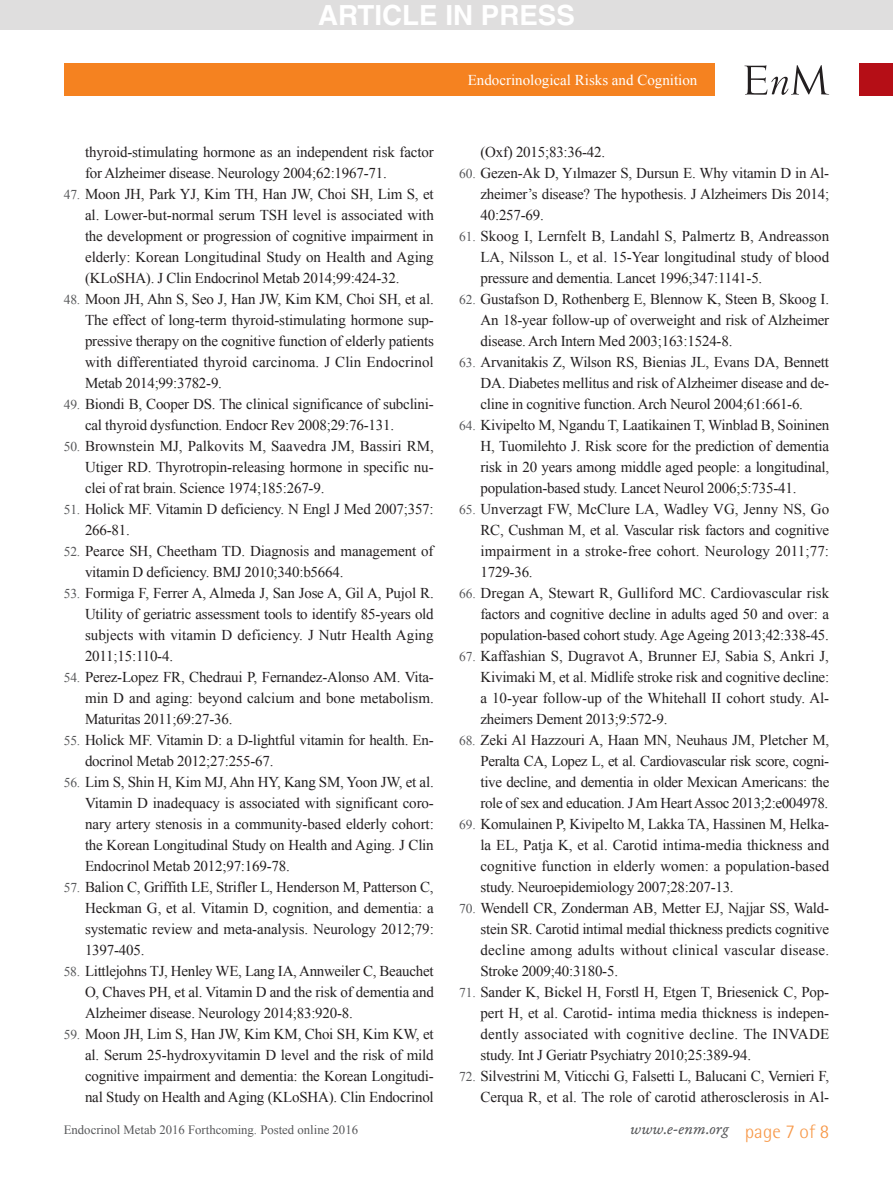
<style>
.page{position:relative;width:893px;height:1191px;background:#fff}
.page>*{position:absolute;margin:0;border:0;box-sizing:border-box;transform-origin:0 0}
.t1{font:700 27.75px "Helvetica LT Std";color:#fff}
.t2{font:16.5px "Garamond Premr Pro It Capt";color:#57585a}
.참고문헌2{font:15px/21px "Times New Roman";letter-spacing:-.015em;color:#231f20;text-align:justify}
.t3{font:15px "Times New Roman";color:#fff}
.t4{font:12.75px "Times New Roman";color:#57585a}
.s1{font-size:13.5px;color:#57585a}
.s2{font-family:"Rotis Semi Sans Std";font-weight:300;font-size:19.5px;color:#f79848}
</style>
<div class="page">
<div style="left:859px;top:64px;width:34px;height:32px;background:#b50e16"></div>
<div style="left:64px;top:64px;width:650px;height:32px;background:#f58220"></div>
<svg style="left:744px;top:65px;width:85px;height:30px"></svg>
<div style="left:0;top:0;width:893px;height:30px;background:#dfdede"></div>
<h1 class="t1" style="left:318px;top:-2px;width:258px">ARTICLE IN PRESS</h1>
<p class="참고문헌2" style="left:85px;top:141px;width:350px">thyroid-stimulating hormone as an independent risk factor for Alzheimer disease. Neurology 2004;62:1967-71.</p>
<p class="참고문헌2" style="left:85px;top:183px;width:350px;text-indent:-21px"><span class="s1">47.</span> Moon JH, Park YJ, Kim TH, Han JW, Choi SH, Lim S, et al. Lower-but-normal serum TSH level is associated with the development or progression of cognitive impairment in elderly: Korean Longitudinal Study on Health and Aging (KLoSHA). J Clin Endocrinol Metab 2014;99:424-32.</p>
<p class="참고문헌2" style="left:85px;top:288px;width:350px;text-indent:-21px"><span class="s1">48.</span> Moon JH, Ahn S, Seo J, Han JW, Kim KM, Choi SH, et al.<br>The effect of long-term thyroid-stimulating hormone sup&shy;pressive therapy on the cognitive function of elderly patients with differentiated thyroid carcinoma. J Clin Endocrinol Metab 2014;99:3782-9.</p>
<p class="참고문헌2" style="left:85px;top:393px;width:350px;text-indent:-21px"><span class="s1">49.</span> Biondi B, Cooper DS. The clinical significance of subclini&shy;cal thyroid dysfunction. Endocr Rev 2008;29:76-131.</p>
<p class="참고문헌2" style="left:85px;top:435px;width:350px;text-indent:-21px"><span class="s1">50.</span> Brownstein MJ, Palkovits M, Saavedra JM, Bassiri RM, Utiger RD. Thyrotropin-releasing hormone in specific nu&shy;clei of rat brain. Science 1974;185:267-9.</p>
<p class="참고문헌2" style="left:85px;top:498px;width:350px;text-indent:-21px"><span class="s1">51.</span> Holick MF. Vitamin D deficiency. N Engl J Med 2007;357:<br>266-81.</p>
<p class="참고문헌2" style="left:85px;top:540px;width:350px;text-indent:-21px"><span class="s1">52.</span> Pearce SH, Cheetham TD. Diagnosis and management of vitamin D deficiency. BMJ 2010;340:b5664.</p>
<p class="참고문헌2" style="left:85px;top:582px;width:350px;text-indent:-21px"><span class="s1">53.</span> Formiga F, Ferrer A, Almeda J, San Jose A, Gil A, Pujol R.<br>Utility of geriatric assessment tools to identify 85-years old subjects with vitamin D deficiency. J Nutr Health Aging 2011;15:110-4.</p>
<p class="참고문헌2" style="left:85px;top:666px;width:350px;text-indent:-21px"><span class="s1">54.</span> Perez-Lopez FR, Chedraui P, Fernandez-Alonso AM. Vita&shy;min D and aging: beyond calcium and bone metabolism.<br>Maturitas 2011;69:27-36.</p>
<p class="참고문헌2" style="left:85px;top:729px;width:350px;text-indent:-21px"><span class="s1">55.</span> Holick MF. Vitamin D: a D-lightful vitamin for health. En&shy;docrinol Metab 2012;27:255-67.</p>
<p class="참고문헌2" style="left:85px;top:771px;width:350px;text-indent:-21px"><span class="s1">56.</span> Lim S, Shin H, Kim MJ, Ahn HY, Kang SM, Yoon JW, et al.<br>Vitamin D inadequacy is associated with significant coro&shy;nary artery stenosis in a community-based elderly cohort: the Korean Longitudinal Study on Health and Aging. J Clin Endocrinol Metab 2012;97:169-78.</p>
<p class="참고문헌2" style="left:85px;top:876px;width:350px;text-indent:-21px"><span class="s1">57.</span> Balion C, Griffith LE, Strifler L, Henderson M, Patterson C, Heckman G, et al. Vitamin D, cognition, and dementia: a systematic review and meta-analysis. Neurology 2012;79:<br>1397-405.</p>
<p class="참고문헌2" style="left:85px;top:960px;width:350px;text-indent:-21px"><span class="s1">58.</span> Littlejohns TJ, Henley WE, Lang IA, Annweiler C, Beauchet O, Chaves PH, et al. Vitamin D and the risk of dementia and Alzheimer disease. Neurology 2014;83:920-8.</p>
<p class="참고문헌2" style="left:85px;top:1023px;width:350px;text-indent:-21px"><span class="s1">59.</span> Moon JH, Lim S, Han JW, Kim KM, Choi SH, Kim KW, et al. Serum 25-hydroxyvitamin D level and the risk of mild cognitive impairment and dementia: the Korean Longitudi&shy;nal Study on Health and Aging (KLoSHA). Clin Endocrinol</p>
<p class="t3" style="left:468px;top:70px;width:231px">Endocrinological Risks and Cognition</p>
<p class="참고문헌2" style="left:480px;top:141px;width:126px">(Oxf) 2015;83:36-42.</p>
<p class="참고문헌2" style="left:480px;top:162px;width:350px;text-indent:-21px"><span class="s1">60.</span> Gezen-Ak D, Yılmazer S, Dursun E. Why vitamin D in Al&shy;zheimer’s disease? The hypothesis. J Alzheimers Dis 2014; 40:257-69.</p>
<p class="참고문헌2" style="left:480px;top:225px;width:350px;text-indent:-21px"><span class="s1">61.</span> Skoog I, Lernfelt B, Landahl S, Palmertz B, Andreasson LA, Nilsson L, et al. 15-Year longitudinal study of blood pressure and dementia. Lancet 1996;347:1141-5.</p>
<p class="참고문헌2" style="left:480px;top:288px;width:350px;text-indent:-21px"><span class="s1">62.</span> Gustafson D, Rothenberg E, Blennow K, Steen B, Skoog I.<br>An 18-year follow-up of overweight and risk of Alzheimer disease. Arch Intern Med 2003;163:1524-8.</p>
<p class="참고문헌2" style="left:480px;top:351px;width:350px;text-indent:-21px"><span class="s1">63.</span> Arvanitakis Z, Wilson RS, Bienias JL, Evans DA, Bennett DA. Diabetes mellitus and risk of Alzheimer disease and de&shy;cline in cognitive function. Arch Neurol 2004;61:661-6.</p>
<p class="참고문헌2" style="left:480px;top:414px;width:350px;text-indent:-21px"><span class="s1">64.</span> Kivipelto M, Ngandu T, Laatikainen T, Winblad B, Soininen H, Tuomilehto J. Risk score for the prediction of dementia risk in 20 years among middle aged people: a longitudinal, population-based study. Lancet Neurol 2006;5:735-41.</p>
<p class="참고문헌2" style="left:480px;top:498px;width:350px;text-indent:-21px"><span class="s1">65.</span> Unverzagt FW, McClure LA, Wadley VG, Jenny NS, Go RC, Cushman M, et al. Vascular risk factors and cognitive impairment in a stroke-free cohort. Neurology 2011;77:<br>1729-36.</p>
<p class="참고문헌2" style="left:480px;top:582px;width:350px;text-indent:-21px"><span class="s1">66.</span> Dregan A, Stewart R, Gulliford MC. Cardiovascular risk factors and cognitive decline in adults aged 50 and over: a population-based cohort study. Age Ageing 2013;42:338-45.</p>
<p class="참고문헌2" style="left:480px;top:645px;width:350px;text-indent:-21px"><span class="s1">67.</span> Kaffashian S, Dugravot A, Brunner EJ, Sabia S, Ankri J, Kivimaki M, et al. Midlife stroke risk and cognitive decline: a 10-year follow-up of the Whitehall II cohort study. Al&shy;zheimers Dement 2013;9:572-9.</p>
<p class="참고문헌2" style="left:480px;top:729px;width:350px;text-indent:-21px"><span class="s1">68.</span> Zeki Al Hazzouri A, Haan MN, Neuhaus JM, Pletcher M, Peralta CA, Lopez L, et al. Cardiovascular risk score, cogni&shy;tive decline, and dementia in older Mexican Americans: the role of sex and education. J Am Heart Assoc 2013;2:e004978.</p>
<p class="참고문헌2" style="left:480px;top:813px;width:350px;text-indent:-21px"><span class="s1">69.</span> Komulainen P, Kivipelto M, Lakka TA, Hassinen M, Helka&shy;la EL, Patja K, et al. Carotid intima-media thickness and cognitive function in elderly women: a population-based study. Neuroepidemiology 2007;28:207-13.</p>
<p class="참고문헌2" style="left:480px;top:897px;width:350px;text-indent:-21px"><span class="s1">70.</span> Wendell CR, Zonderman AB, Metter EJ, Najjar SS, Wald&shy;stein SR. Carotid intimal medial thickness predicts cognitive decline among adults without clinical vascular disease.<br>Stroke 2009;40:3180-5.</p>
<p class="참고문헌2" style="left:480px;top:981px;width:350px;text-indent:-21px"><span class="s1">71.</span> Sander K, Bickel H, Forstl H, Etgen T, Briesenick C, Pop&shy;pert H, et al. Carotid- intima media thickness is indepen&shy;dently associated with cognitive decline. The INVADE study. Int J Geriatr Psychiatry 2010;25:389-94.</p>
<p class="참고문헌2" style="left:459px;top:1065px;width:372px;text-align:right"><span class="s1">72.</span> Silvestrini M, Viticchi G, Falsetti L, Balucani C, Vernieri F,<br>Cerqua R, et al. The role of carotid atherosclerosis in Al-</p>
<p class="t4" style="left:64px;top:1120px;width:296px">Endocrinol Metab 2016 Forthcoming. Posted online 2016</p>
<p class="t2" style="left:630px;top:1118px;width:200px">www.e-enm.org <span class="s2">page 7 of 8</span></p>
</div>
